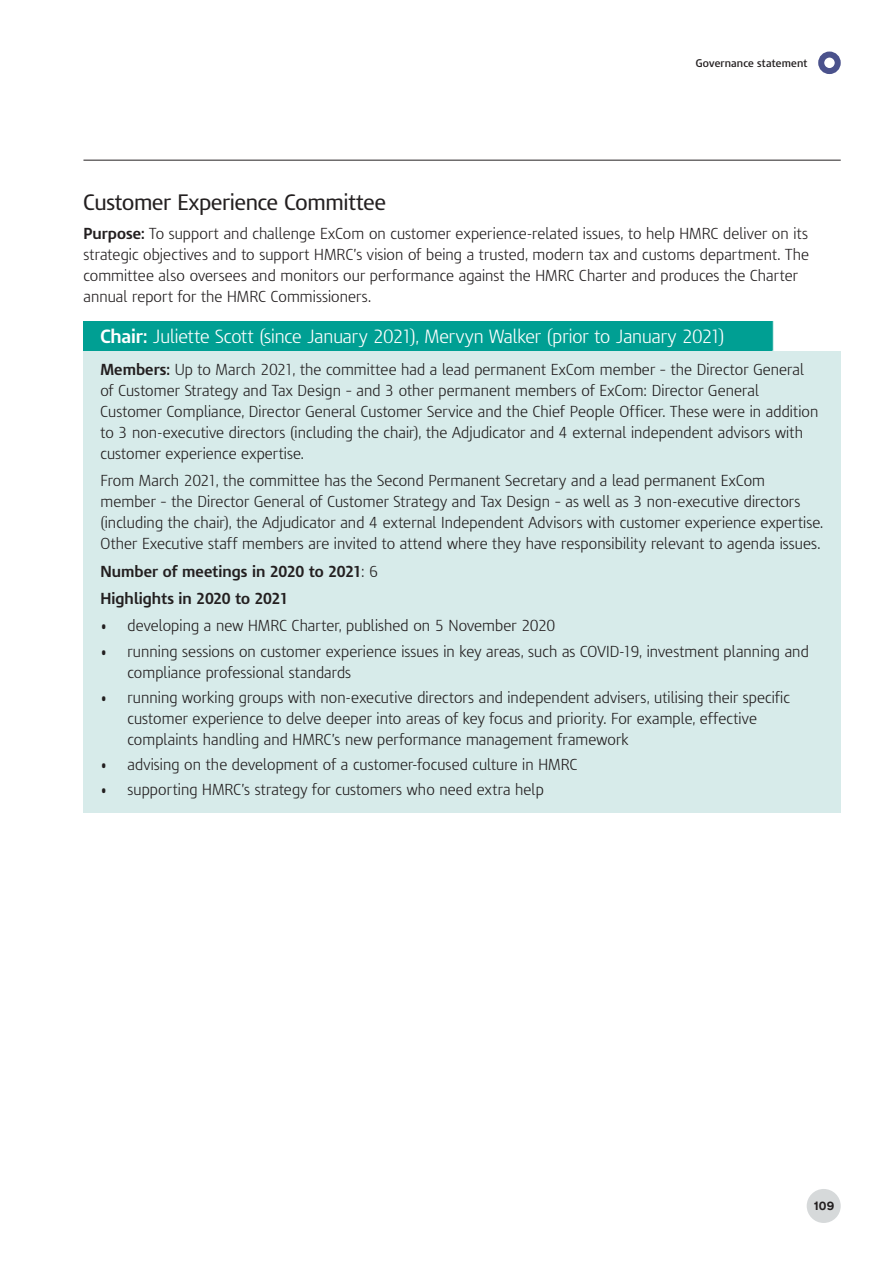
<style>
.page{position:relative;width:892px;height:1262px;background:#fff}
.page>*{position:absolute;margin:0;border:0;box-sizing:border-box;transform-origin:0 0}
.H2_14pt_Subheader{font:21px "HMRC Modena";letter-spacing:-.01em;color:#231f20}
._10pt_Body_text{font:300 18px "HMRC Modena";letter-spacing:-.005em;color:#fff}
._10pt_Body_text-2{font:300 15px/21px "HMRC Modena";letter-spacing:.005em;color:#231f20}
.Bullet_10pt_Body_tex{font:300 15px/21px "HMRC Modena";letter-spacing:.005em;color:#231f20}
._10pt_Body_text-3{font:700 15px "HMRC Modena";color:#231f20}
.t1{font:700 12px "GDS Transport";color:#231f20}
.t2{font:600 10.5px "HMRC Modena";letter-spacing:.01em;color:#231f20}
.s1{font-weight:700}
.s2{font-weight:300}
</style>
<div class="page">
<div style="left:806px;top:1189px;width:34px;height:34px;background:#d6d9da;border-radius:50%"></div>
<hr style="left:83px;top:160px;width:757px;height:1px;background:#231f20">
<div style="left:818px;top:52px;width:22px;height:22px;border:6px solid #4b528c;border-radius:50%"></div>
<div style="left:83px;top:321px;width:689px;height:30px;background:#009f93"></div>
<div style="left:83px;top:351px;width:757px;height:461px;background:#d7ebea"></div>
<hr style="left:772px;top:321px;width:1px;height:30px;background:#009f93">
<p class="t2" style="left:695px;top:57px;width:113px">Governance statement</p>
<h2 class="H2_14pt_Subheader" style="left:83px;top:189px;width:304px">Customer Experience Committee</h2>
<p class="_10pt_Body_text-2" style="left:83px;top:223px;width:727px"><span class="s1">Purpose:</span> To support and challenge ExCom on customer experience-related issues, to help HMRC deliver on its strategic objectives and to support HMRC’s vision of being a trusted, modern tax and customs department. The committee also oversees and monitors our performance against the HMRC Charter and produces the Charter annual report for the HMRC Commissioners.</p>
<p class="_10pt_Body_text" style="left:100px;top:325px;width:625px"><span class="s1">Chair:</span> Juliette Scott (since January 2021), Mervyn Walker (prior to January 2021)</p>
<p class="_10pt_Body_text-2" style="left:100px;top:359px;width:719px"><span class="s1">Members:</span> Up to March 2021, the committee had a lead permanent ExCom member – the Director General of Customer Strategy and Tax Design – and 3 other permanent members of ExCom: Director General Customer Compliance, Director General Customer Service and the Chief People Officer. These were in addition to 3 non-executive directors (including the chair), the Adjudicator and 4 external independent advisors with customer experience expertise.</p>
<p class="_10pt_Body_text-2" style="left:100px;top:470px;width:724px">From March 2021, the committee has the Second Permanent Secretary and a lead permanent ExCom member – the Director General of Customer Strategy and Tax Design – as well as 3 non-executive directors (including the chair), the Adjudicator and 4 external Independent Advisors with customer experience expertise.<br>Other Executive staff members are invited to attend where they have responsibility relevant to agenda issues.</p>
<p class="_10pt_Body_text-3" style="left:100px;top:562px;width:279px">Number of meetings in 2020 to 2021<span class="s2">: 6</span></p>
<p class="_10pt_Body_text-3" style="left:100px;top:589px;width:189px">Highlights in 2020 to 2021</p>
<p class="Bullet_10pt_Body_tex" style="left:100px;top:615px;width:456px">• developing a new HMRC Charter, published on 5 November 2020</p>
<p class="Bullet_10pt_Body_tex" style="left:127px;top:641px;width:682px;text-indent:-27px">• running sessions on customer experience issues in key areas, such as COVID-19, investment planning and compliance professional standards</p>
<p class="Bullet_10pt_Body_tex" style="left:127px;top:687px;width:664px;text-indent:-27px">• running working groups with non-executive directors and independent advisers, utilising their specific customer experience to delve deeper into areas of key focus and priority. For example, effective complaints handling and HMRC’s new performance management framework</p>
<p class="Bullet_10pt_Body_tex" style="left:100px;top:754px;width:478px">• advising on the development of a customer-focused culture in HMRC</p>
<p class="Bullet_10pt_Body_tex" style="left:100px;top:779px;width:445px">• supporting HMRC’s strategy for customers who need extra help</p>
<p class="t1" style="left:814px;top:1199px;width:22px">109</p>
</div>
